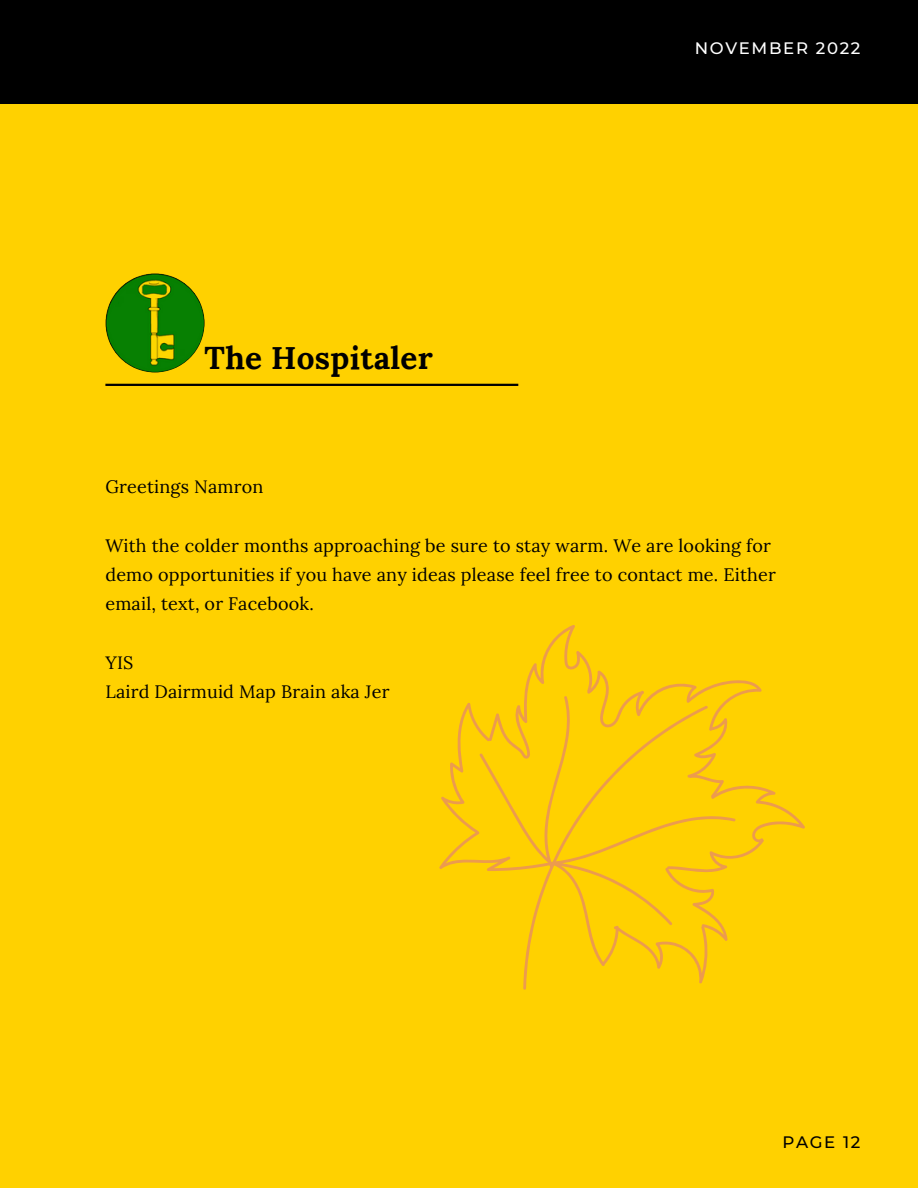
<style>
.page{position:relative;width:918px;height:1188px;background:#ffd100}
.page>*{position:absolute;margin:0;border:0;box-sizing:border-box;transform-origin:0 0}
.t1{font:700 31.5px "Lora";letter-spacing:.01em;color:#000}
.t2{font:18px/29.2px "Lora";letter-spacing:.01em;color:#000}
.t3{font:500 16.5px "Montserrat";letter-spacing:.1em;color:#fff}
.t4{font:500 16.5px "Montserrat";letter-spacing:.1em;color:#000}
</style>
<div class="page">
<div style="left:0;top:0;width:918px;height:103px;background:#000"></div>
<img style="left:105px;top:273px;width:100px;height:99px;border-radius:50%">
<hr style="left:105px;top:384px;width:413px;height:2px;background:#000">
<svg style="left:439px;top:625px;width:366px;height:365px"></svg>
<h1 class="t1" style="left:205px;top:338px;width:230px">The Hospitaler</h1>
<p class="t3" style="left:695px;top:38px;width:167px">NOVEMBER 2022</p>
<p class="t2" style="left:105px;top:472px;width:160px">Greetings Namron</p>
<p class="t2" style="left:105px;top:531px;width:672px">With the colder months approaching be sure to stay warm. We are looking for demo opportunities if you have any ideas please feel free to contact me. Either email, text, or Facebook.</p>
<p class="t2" style="left:105px;top:648px;width:286px">YIS<br>Laird Dairmuid Map Brain aka Jer</p>
<p class="t4" style="left:782px;top:1132px;width:79px">PAGE 12</p>
</div>
